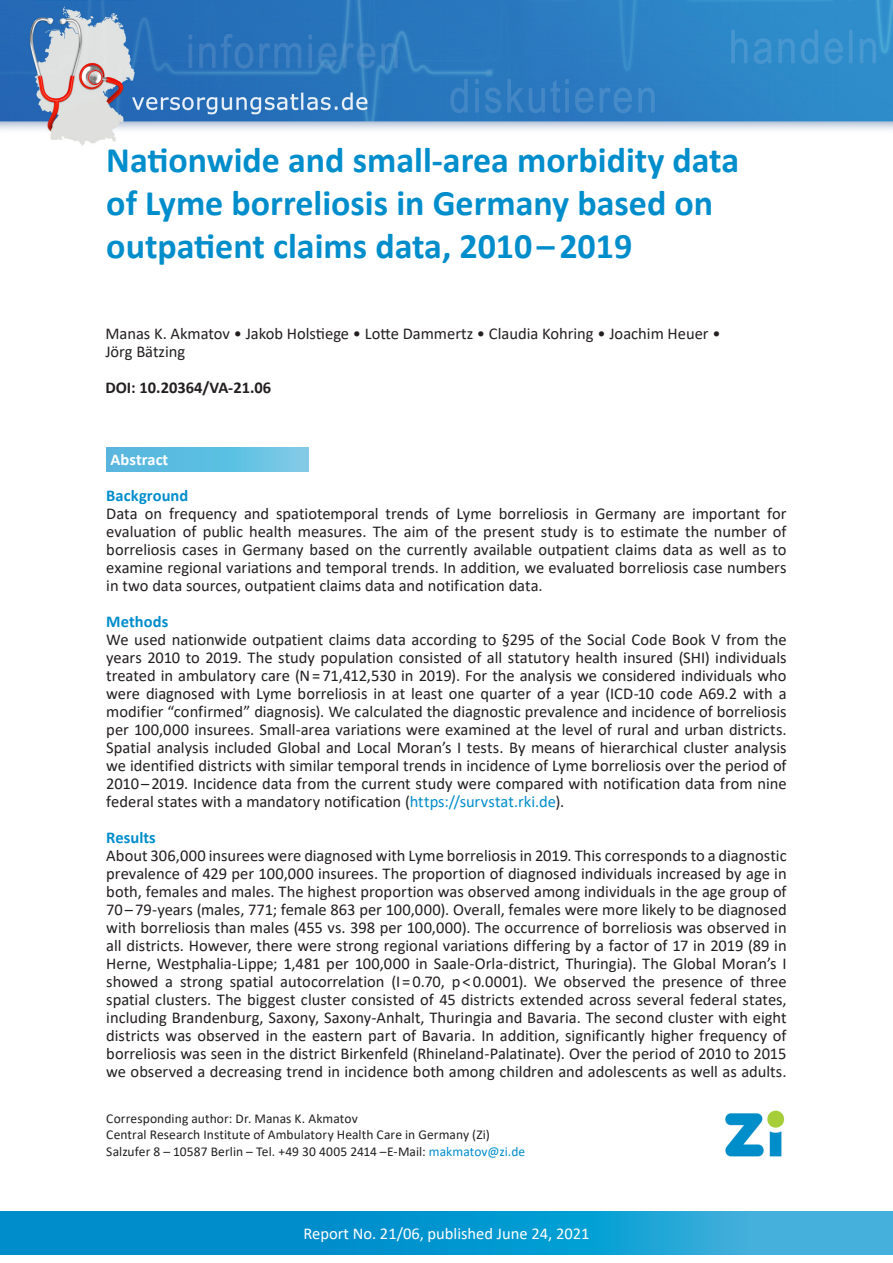
<style>
.page{position:relative;width:893px;height:1263px;background:#fff}
.page>*{position:absolute;margin:0;border:0;box-sizing:border-box;transform-origin:0 0}
.Titel_des_Berichts{font:700 36px/43.2px "Calibri";color:#008dcb}
.Fließtext_en{font:16.5px/18px "Calibri";color:#231f20;text-align:justify}
.Autoren{font:16.5px/18px "Calibri";color:#231f20}
.t1{font:16.5px "Calibri";color:#fff}
.Zwischenüberschrift{font:700 16.5px "Calibri";letter-spacing:.005em;color:#008dcb}
.DOI{font:700 16.5px "Calibri";color:#231f20}
.t2{font:700 16.5px "Calibri";color:#fff}
.Korr__Autor_in{font:13.5px "Calibri";letter-spacing:.005em;color:#231f20}
.s1{color:#008dcb}
</style>
<div class="page">
<img style="left:0;top:0;width:893px;height:146px">
<svg style="left:0;top:1212px;width:893px;height:42px;background:#119ad1"></svg>
<img style="left:726px;top:1111px;width:59px;height:46px">
<svg style="left:106px;top:447px;width:203px;height:24px;background:#62bfe1"></svg>
<p class="Titel_des_Berichts" style="left:106px;top:138px;width:634px">Nationwide and small-area morbidity data of Lyme borreliosis in Germany based on outpatient claims data, 2010 – 2019</p>
<p class="Autoren" style="left:105px;top:324px;width:617px">Manas K. Akmatov • Jakob Holstiege • Lotte Dammertz • Claudia Kohring • Joachim Heuer •<br>Jörg Bätzing</p>
<p class="DOI" style="left:105px;top:376px;width:167px">DOI: 10.20364/VA-21.06</p>
<p class="t2" style="left:111px;top:448px;width:59px">Abstract</p>
<p class="Zwischenüberschrift" style="left:106px;top:484px;width:84px">Background</p>
<p class="Fließtext_en" style="left:106px;top:504px;width:682px">Data on frequency and spatiotemporal trends of Lyme borreliosis in Germany are important for evaluation of public health measures. The aim of the present study is to estimate the number of borreliosis cases in Germany based on the currently available outpatient claims data as well as to examine regional variations and temporal trends. In addition, we evaluated borreliosis case numbers in two data sources, outpatient claims data and notification data.</p>
<p class="Zwischenüberschrift" style="left:106px;top:610px;width:64px">Methods</p>
<p class="Fließtext_en" style="left:106px;top:630px;width:682px">We used nationwide outpatient claims data according to §295 of the Social Code Book V from the years 2010 to 2019. The study population consisted of all statutory health insured (SHI) individuals treated in ambulatory care (N = 71,412,530 in 2019). For the analysis we considered individuals who were diagnosed with Lyme borreliosis in at least one quarter of a year (ICD-10 code A69.2 with a modifier “confirmed” diagnosis). We calculated the diagnostic prevalence and incidence of borreliosis per 100,000 insurees. Small-area variations were examined at the level of rural and urban districts.<br>Spatial analysis included Global and Local Moran’s I tests. By means of hierarchical cluster analysis we identified districts with similar temporal trends in incidence of Lyme borreliosis over the period of 2010 – 2019. Incidence data from the current study were compared with notification data from nine federal states with a mandatory notification (<span class="s1">https://survstat.rki.de</span>).</p>
<p class="Zwischenüberschrift" style="left:106px;top:826px;width:51px">Results</p>
<p class="Fließtext_en" style="left:106px;top:846px;width:682px">About 306,000 insurees were diagnosed with Lyme borreliosis in 2019. This corresponds to a diagnostic prevalence of 429 per 100,000 insurees. The proportion of diagnosed individuals increased by age in both, females and males. The highest proportion was observed among individuals in the age group of 70 – 79-years (males, 771; female 863 per 100,000). Overall, females were more likely to be diagnosed with borreliosis than males (455 vs. 398 per 100,000). The occurrence of borreliosis was observed in all districts. However, there were strong regional variations differing by a factor of 17 in 2019 (89 in Herne, Westphalia-Lippe; 1,481 per 100,000 in Saale-Orla-district, Thuringia). The Global Moran’s I showed a strong spatial autocorrelation (I = 0.70, p &lt; 0.0001). We observed the presence of three spatial clusters. The biggest cluster consisted of 45 districts extended across several federal states, including Brandenburg, Saxony, Saxony-Anhalt, Thuringia and Bavaria. The second cluster with eight districts was observed in the eastern part of Bavaria. In addition, significantly higher frequency of borreliosis was seen in the district Birkenfeld (Rhineland-Palatinate). Over the period of 2010 to 2015 we observed a decreasing trend in incidence both among children and adolescents as well as adults.</p>
<p class="Korr__Autor_in" style="left:106px;top:1109px;width:253px">Corresponding author: Dr. Manas K. Akmatov</p>
<p class="Korr__Autor_in" style="left:106px;top:1125px;width:385px">Central Research Institute of Ambulatory Health Care in Germany (Zi)</p>
<p class="Korr__Autor_in" style="left:106px;top:1142px;width:420px">Salzufer 8 – 10587 Berlin – Tel. +49 30 4005 2414 –E-Mail: <span class="s1">makmatov@zi.de</span></p>
<p class="t1" style="left:303px;top:1222px;width:288px">Report No. 21/06, published June 24, 2021</p>
</div>
